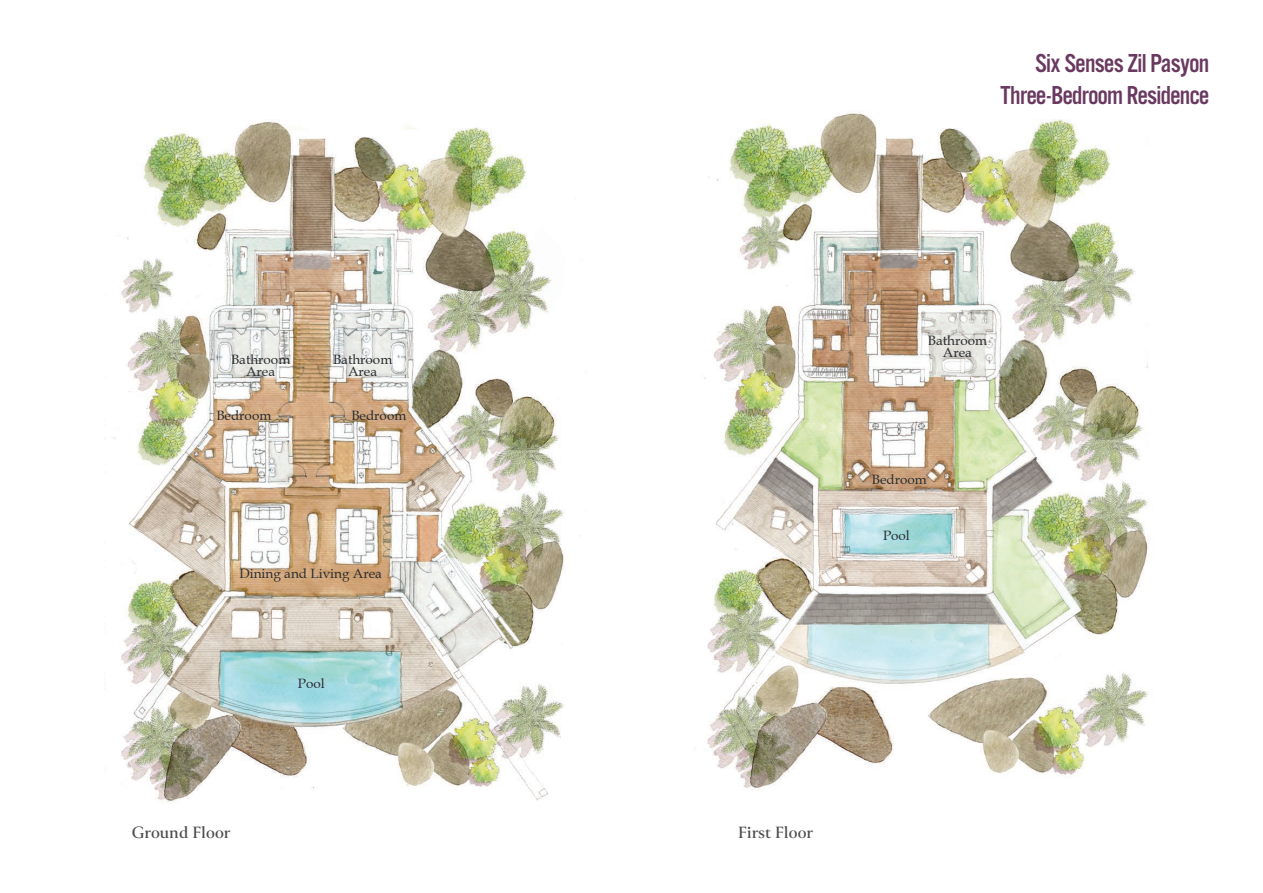
<style>
.page{position:relative;width:1263px;height:893px;background:#fff}
.page>*{position:absolute;margin:0;border:0;box-sizing:border-box;transform-origin:0 0}
.t1{font:27px/32.4px "Alternate Gothic No 3";color:#693960;text-align:right}
.t2{font:700 18px "Canto";color:#4b4c4d}
.t3{font:13.5px/12px "Book Antiqua";color:#292c2f;text-align:center}
</style>
<div class="page">
<img style="left:704px;top:112px;width:445px;height:678px">
<img style="left:111px;top:121px;width:476px;height:681px">
<h1 class="t1" style="left:1000px;top:49px;width:210px">Six Seฟnses Zil Pasyon<br>Three-Bedroom Residence</h1>
<p class="t3" style="left:231px;top:353px;width:61px">Bathroom<br>Area</p>
<p class="t3" style="left:333px;top:353px;width:61px">Bathroom<br>Area</p>
<p class="t3" style="left:216px;top:409px;width:56px">Bedroom</p>
<p class="t3" style="left:351px;top:409px;width:56px">Bedroom</p>
<p class="t3" style="left:239px;top:568px;width:144px">Dining and Living Area</p>
<p class="t3" style="left:298px;top:677px;width:28px">Pool</p>
<h2 class="t2" style="left:132px;top:821px;width:100px">Ground Floor</h2>
<h2 class="t2" style="left:738px;top:821px;width:77px">First Floor</h2>
<p class="t3" style="left:928px;top:335px;width:61px">Bathroom<br>Area</p>
<p class="t3" style="left:872px;top:474px;width:56px">Bedroom</p>
<p class="t3" style="left:883px;top:529px;width:28px">Pool</p>
</div>
